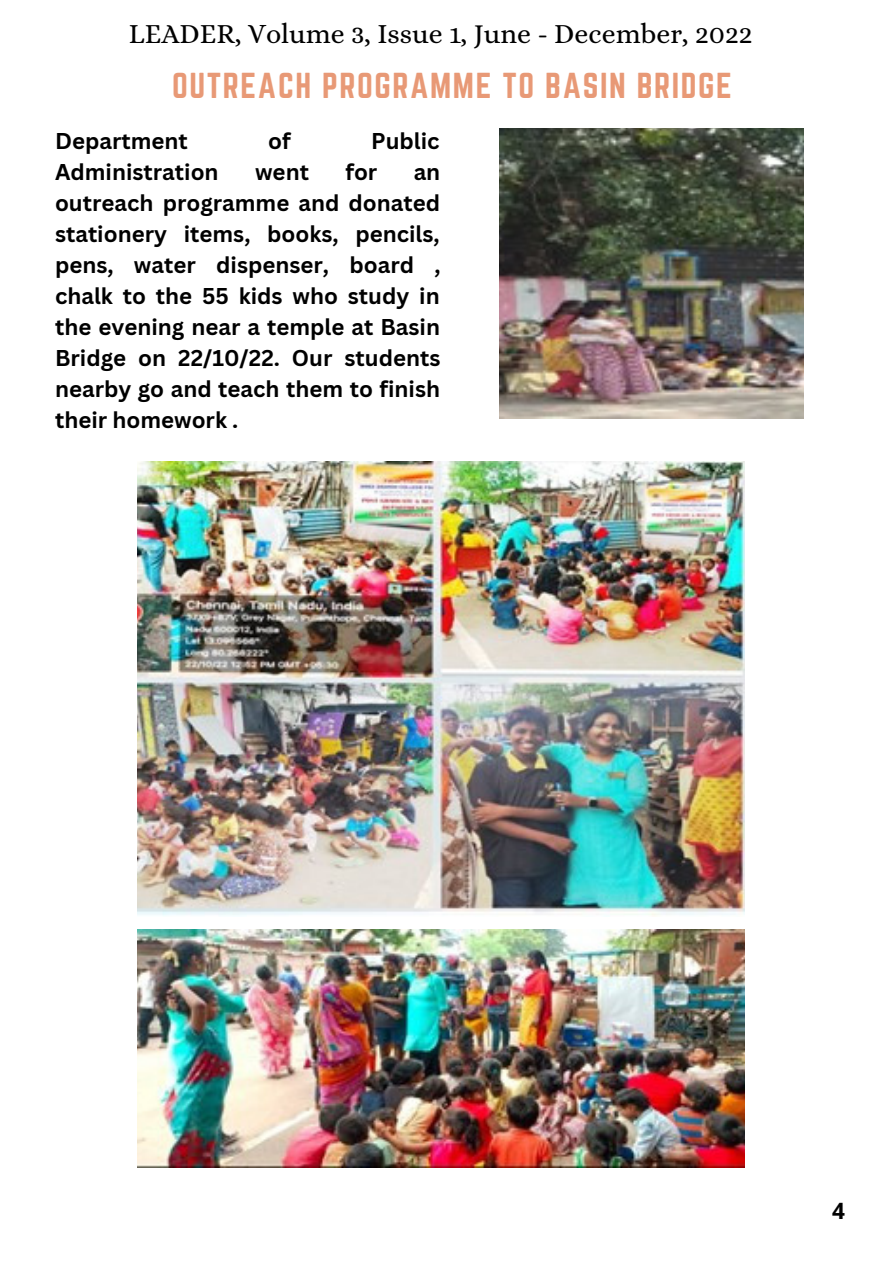
<style>
.page{position:relative;width:893px;height:1264px;background:#fff}
.page>*{position:absolute;margin:0;border:0;box-sizing:border-box;transform-origin:0 0}
.t1{font:31.5px "Norwester";letter-spacing:.05em;color:#e89976}
.t2{font:27.9px "Alice";color:#000}
.t3{font:700 22.5px "Open Sans";color:#000}
.t4{font:700 22.2px/31px "Canva Sans";color:#000;text-align:justify}
</style>
<div class="page">
<img style="left:137px;top:929px;width:607px;height:238px">
<img style="left:499px;top:128px;width:304px;height:290px">
<img style="left:137px;top:461px;width:607px;height:455px">
<p class="t2" style="left:129px;top:17px;width:625px">LEADER, Volume 3, Issue 1, June - December, 2022</p>
<h1 class="t1" style="left:172px;top:66px;width:561px">OUTREACH PROGRAMME TO BASIN BRIDGE</h1>
<p class="t4" style="left:55px;top:124px;width:134px">Department</p>
<p class="t4" style="left:268px;top:124px;width:24px">of</p>
<p class="t4" style="left:371px;top:124px;width:70px">Public</p>
<p class="t4" style="left:55px;top:155px;width:165px">Administration</p>
<p class="t4" style="left:255px;top:155px;width:55px">went</p>
<p class="t4" style="left:345px;top:155px;width:33px">for</p>
<p class="t4" style="left:55px;top:155px;width:387px;text-indent:358px">an outreach programme and donated stationery items, books, pencils, pens, water dispenser, board , chalk to the 55 kids who study in the evening near a temple at Basin Bridge on 22/10/22. Our students nearby go and teach them to finish their homework .</p>
<p class="t3" style="left:832px;top:1195px;width:14px">4</p>
</div>
